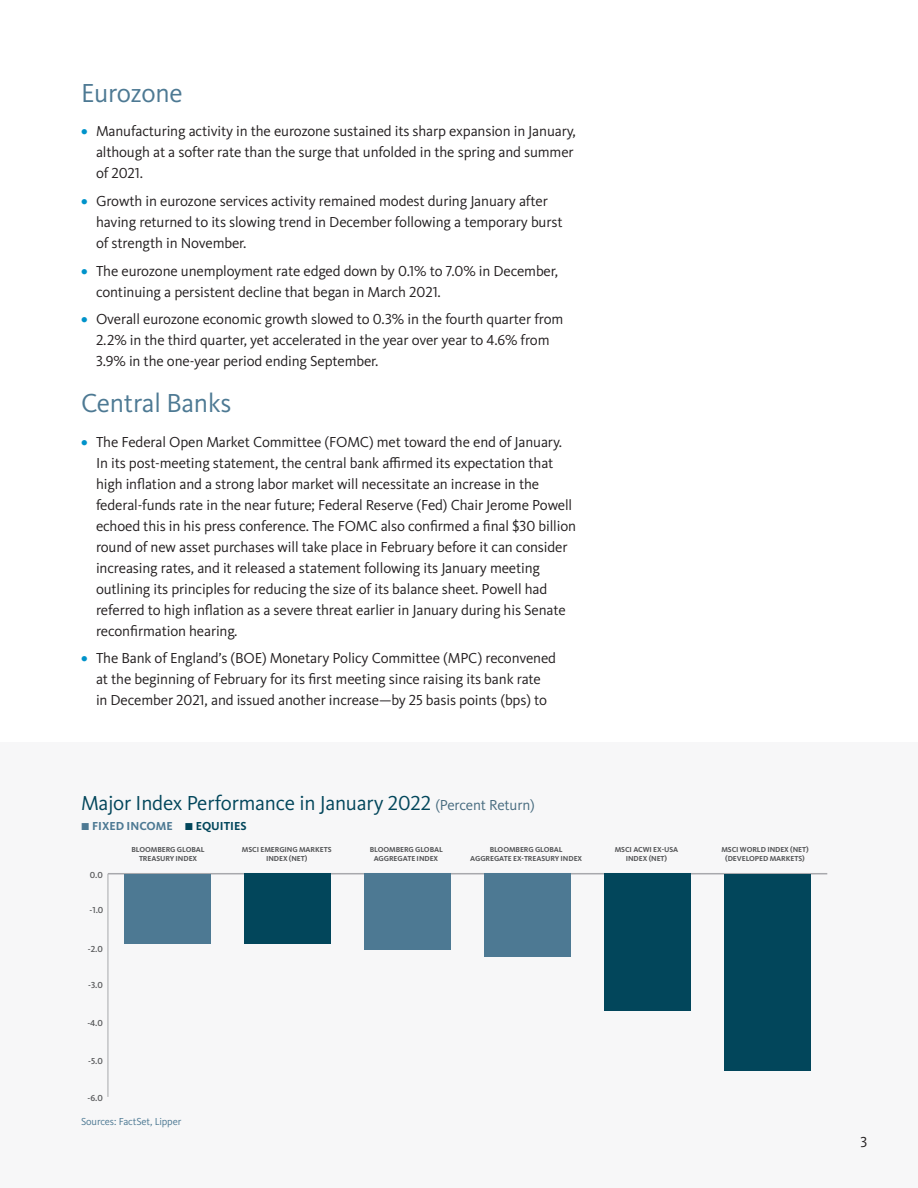
<style>
.page{position:relative;width:918px;height:1188px;background:#fff}
.page>*{position:absolute;margin:0;border:0;box-sizing:border-box;transform-origin:0 0}
.Subhead_Body{font:27px "Kievit Pro";letter-spacing:-.01em;color:#4d7993}
.Head_sidebar{font:21px "Kievit Pro";letter-spacing:-.01em;color:#02465b}
.t1{font:15px/21px "Kievit Pro";letter-spacing:-.01em;color:#231f20}
.t2{font:700 12px "Kievit Pro";color:#4d7993}
.Sources{font:10.5px "Kievit Pro";letter-spacing:-.01em;color:#4d7993}
.t3{font:500 9px "Kievit Pro";color:#57585a}
.t4{font:700 7.5px/9px "Kievit Pro";letter-spacing:-.01em;color:#57585a;text-align:center}
.s1{font-weight:700;color:#0093ca}
.s2{font-size:15px;color:#476b7f}
.s3{font-family:"Arial";font-weight:400;font-size:15px}
.s4{font-family:"Arial";font-weight:400;font-size:15px;color:#02465b}
.s5{color:#02465b}
</style>
<div class="page">
<div style="left:0;top:742px;width:918px;height:446px;background:#f7f7f8"></div>
<hr style="left:108px;top:873px;width:719px;height:1px;background:#a8a9ad">
<hr style="left:108px;top:874px;width:1px;height:223px;background:#a8a9ad">
<div style="left:125px;top:874px;width:86px;height:70px;background:#4d7993"></div>
<div style="left:245px;top:874px;width:86px;height:70px;background:#02465b"></div>
<div style="left:365px;top:874px;width:86px;height:76px;background:#4d7993"></div>
<div style="left:484px;top:874px;width:87px;height:83px;background:#4d7993"></div>
<div style="left:604px;top:874px;width:87px;height:137px;background:#02465b"></div>
<div style="left:724px;top:874px;width:87px;height:197px;background:#02465b"></div>
<p class="Subhead_Body" style="left:81px;top:76px;width:103px">Eurozone</p>
<p class="t1" style="left:96px;top:120px;width:481px;text-indent:-15px"><span class="s1">•</span> Manufacturing activity in the eurozone sustained its sharp expansion in January, although at a softer rate than the surge that unfolded in the spring and summer of 2021.</p>
<p class="t1" style="left:96px;top:190px;width:468px;text-indent:-15px"><span class="s1">•</span> Growth in eurozone services activity remained modest during January after having returned to its slowing trend in December following a temporary burst of strength in November.</p>
<p class="t1" style="left:96px;top:260px;width:464px;text-indent:-15px"><span class="s1">•</span> The eurozone unemployment rate edged down by 0.1% to 7.0% in December, continuing a persistent decline that began in March 2021.</p>
<p class="t1" style="left:96px;top:309px;width:469px;text-indent:-15px"><span class="s1">•</span> Overall eurozone economic growth slowed to 0.3% in the fourth quarter from<br>2.2% in the third quarter, yet accelerated in the year over year to 4.6% from<br>3.9% in the one-year period ending September.</p>
<p class="Subhead_Body" style="left:81px;top:387px;width:152px">Central Banks</p>
<p class="t1" style="left:96px;top:431px;width:482px;text-indent:-15px"><span class="s1">•</span> The Federal Open Market Committee (FOMC) met toward the end of January.<br>In its post-meeting statement, the central bank affirmed its expectation that high inflation and a strong labor market will necessitate an increase in the federal-funds rate in the near future; Federal Reserve (Fed) Chair Jerome Powell echoed this in his press conference. The FOMC also confirmed a final $30 billion round of new asset purchases will take place in February before it can consider increasing rates, and it released a statement following its January meeting outlining its principles for reducing the size of its balance sheet. Powell had referred to high inflation as a severe threat earlier in January during his Senate reconfirmation hearing.</p>
<p class="t1" style="left:81px;top:648px;width:477px;text-align:center"><span class="s1">•</span> The Bank of England’s (BOE) Monetary Policy Committee (MPC) reconvened at the beginning of February for its first meeting since raising its bank rate<br>in December 2021, and issued another increase—by 25 basis points (bps) to</p>
<p class="Head_sidebar" style="left:81px;top:791px;width:455px">Major Index Performance in January 2022 <span class="s2">(Percent Return)</span></p>
<p class="t2" style="left:81px;top:819px;width:167px"><span class="s3">■</span> FIXED INCOME <span class="s4">■</span> <span class="s5">EQUITIES</span></p>
<p class="t3" style="left:90px;top:869px;width:15px">0.0</p>
<p class="t3" style="left:90px;top:905px;width:15px">-1.0</p>
<p class="t3" style="left:88px;top:944px;width:17px">-2.0</p>
<p class="t3" style="left:88px;top:979px;width:16px">-3.0</p>
<p class="t3" style="left:87px;top:1018px;width:17px">-4.0</p>
<p class="t3" style="left:88px;top:1055px;width:16px">-5.0</p>
<p class="t3" style="left:88px;top:1092px;width:17px">-6.0</p>
<p class="t4" style="left:132px;top:845px;width:75px">BLOOMBERG GLOBAL<br>TREASURY INDEX</p>
<p class="Sources" style="left:81px;top:1115px;width:102px">Sources: FactSet, Lipper</p>
<p class="t4" style="left:242px;top:845px;width:91px">MSCI EMERGING MARKETS<br>INDEX (NET)</p>
<p class="t4" style="left:370px;top:845px;width:75px">BLOOMBERG GLOBAL<br>AGGREGATE INDEX</p>
<p class="t4" style="left:470px;top:845px;width:113px">BLOOMBERG GLOBAL<br>AGGREGATE EX-TREASURY INDEX</p>
<p class="t4" style="left:615px;top:845px;width:65px">MSCI ACWI EX-USA<br>INDEX (NET)</p>
<p class="t4" style="left:721px;top:845px;width:89px">MSCI WORLD INDEX (NET) (DEVELOPED MARKETS)</p>
<p class="t1" style="left:860px;top:1131px;width:8px">3</p>
</div>
